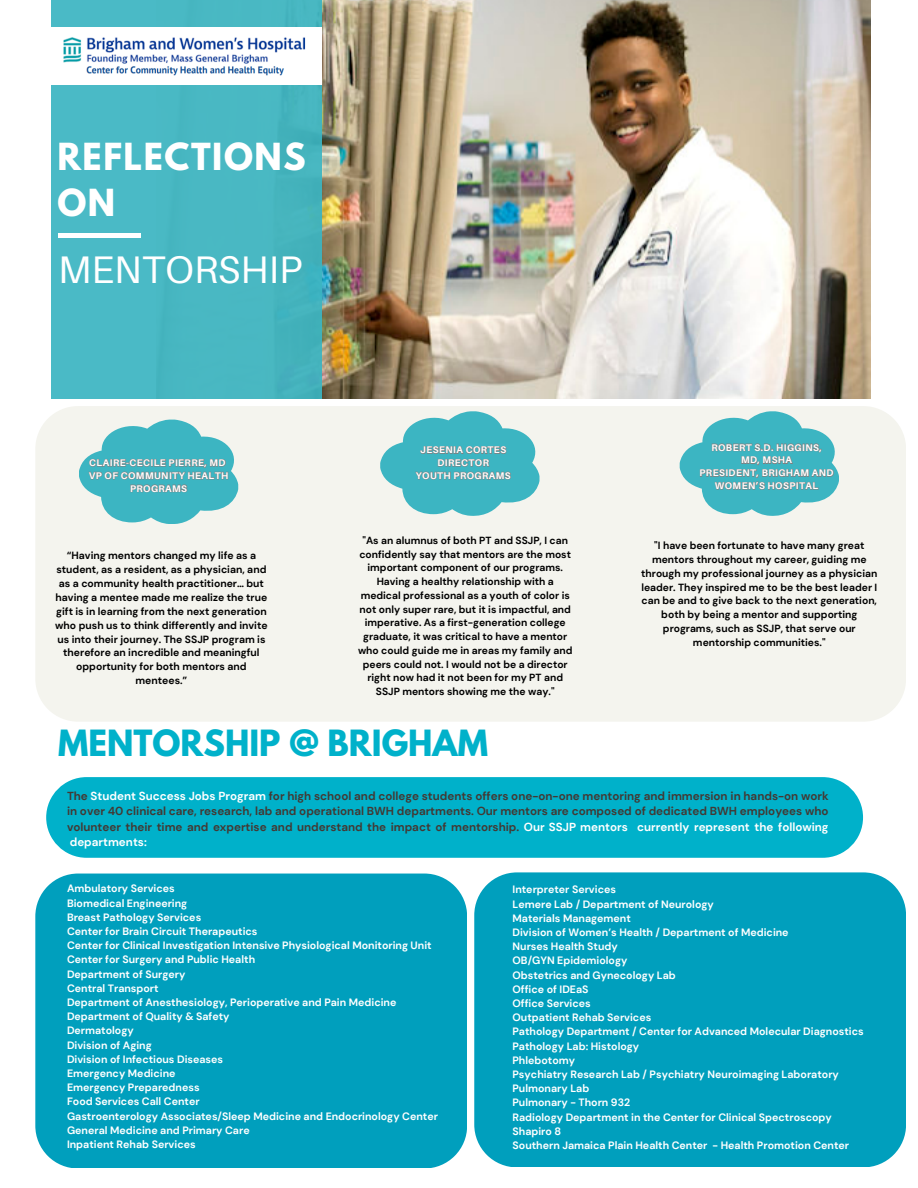
<style>
.page{position:relative;width:918px;height:1188px;background:#fff}
.page>*{position:absolute;margin:0;border:0;box-sizing:border-box;transform-origin:0 0}
.t1{font:38.4px "Aileron";letter-spacing:.005em;color:#fff}
.t2{font:700 33px "League Spartan";letter-spacing:.045em;color:#fff}
.t3{font:700 32.1px "League Spartan";color:#00b1ca}
.t4{font:700 11.7px/15.5px "DM Sans";color:#433833;text-align:justify}
.t5{font:700 10.65px "DM Sans";color:#fff}
.t6{font:700 10.35px/13.8px "DM Sans";color:#000;text-align:center}
.t7{font:700 9.6px/12.8px "Aileron";letter-spacing:.045em;color:#fff;text-align:center}
.s1{color:#fff}
</style>
<div class="page">
<img style="left:322px;top:0;width:548px;height:399px">
<div style="left:52px;top:0;width:270px;height:402px;background:#49b8c3"></div>
<img style="left:52px;top:27px;width:270px;height:57px">
<div style="left:0;top:400px;width:879px;height:39px;background:#fff"></div>
<div style="left:46px;top:777px;width:817px;height:81px;background:#00b1ca;border-radius:40px"></div>
<div style="left:474px;top:872px;width:432px;height:295px;background:#009fbd"></div>
<div style="left:35px;top:874px;width:432px;height:294px;background:#009fbd"></div>
<div style="left:58px;top:233px;width:83px;height:5px;background:#fff"></div>
<div style="left:35px;top:406px;width:871px;height:315px;background:#f4f4ee"></div>
<svg style="left:380px;top:411px;width:160px;height:105px;background:#71c2c9"></svg>
<svg style="left:79px;top:420px;width:159px;height:104px;background:#71bfc6"></svg>
<svg style="left:680px;top:411px;width:159px;height:105px;background:#74bfc5"></svg>
<p class="t2" style="left:57px;top:140px;width:250px">REFLECTIONS</p>
<p class="t2" style="left:57px;top:187px;width:59px">ON</p>
<p class="t1" style="left:58px;top:246px;width:245px">MENTORSHIP</p>
<p class="t7" style="left:89px;top:456px;width:138px">CLAIRE-CECILE PIERRE, MD</p>
<p class="t7" style="left:89px;top:469px;width:141px">VP OF COMMUNITY HEALTH<br>PROGRAMS</p>
<p class="t6" style="left:55px;top:549px;width:214px">“Having mentors changed my life as a student, as a resident, as a physician, and as a community health practitioner… but having a mentee made me realize the true gift is in learning from the next generation who push us to think differently and invite us into their journey. The SSJP program is therefore an incredible and meaningful opportunity for both mentors and mentees.”</p>
<p class="t7" style="left:420px;top:443px;width:87px">JESENIA CORTES</p>
<p class="t7" style="left:437px;top:456px;width:53px">DIRECTOR</p>
<p class="t7" style="left:416px;top:469px;width:96px">YOUTH PROGRAMS</p>
<p class="t6" style="left:358px;top:533px;width:216px">"As an alumnus of both PT and SSJP, I can confidently say that mentors are the most important component of our programs.<br>Having a healthy relationship with a medical professional as a youth of color is not only super rare, but it is impactful, and imperative. As a first-generation college graduate, it was critical to have a mentor who could guide me in areas my family and peers could not. I would not be a director right now had it not been for my PT and SSJP mentors showing me the way."</p>
<p class="t7" style="left:711px;top:441px;width:112px">ROBERT S.D. HIGGINS,</p>
<p class="t7" style="left:741px;top:454px;width:53px">MD, MSHA</p>
<p class="t7" style="left:700px;top:466px;width:136px">PRESIDENT, BRIGHAM AND<br>WOMEN’S HOSPITAL</p>
<p class="t6" style="left:641px;top:539px;width:238px">"I have been fortunate to have many great mentors throughout my career, guiding me through my professional journey as a physician leader. They inspired me to be the best leader I can be and to give back to the next generation, both by being a mentor and supporting programs, such as SSJP, that serve our mentorship communities."</p>
<p class="t3" style="left:58px;top:727px;width:431px">MENTORSHIP @ BRIGHAM</p>
<p class="t4" style="left:67px;top:788px;width:763px">The <span class="s1">Student Success Jobs Program</span> for high school and college students offers one-on-one mentoring and immersion in hands-on work in over 40 clinical care, research, lab and operational BWH departments. Our mentors are composed of dedicated BWH employees who volunteer their time and expertise and understand the impact of mentorship. <span class="s1">Our SSJP mentors currently represent the following departments:</span></p>
<p class="t5" style="left:67px;top:882px;width:109px">Ambulatory Services</p>
<p class="t5" style="left:67px;top:896px;width:122px">Biomedical Engineering</p>
<p class="t5" style="left:67px;top:910px;width:136px">Breast Pathology Services</p>
<p class="t5" style="left:67px;top:924px;width:192px">Center for Brain Circuit Therapeutics</p>
<p class="t5" style="left:67px;top:939px;width:366px">Center for Clinical Investigation Intensive Physiological Monitoring Unit</p>
<p class="t5" style="left:67px;top:953px;width:190px">Center for Surgery and Public Health</p>
<p class="t5" style="left:67px;top:967px;width:120px">Department of Surgery</p>
<p class="t5" style="left:67px;top:981px;width:93px">Central Transport</p>
<p class="t5" style="left:67px;top:995px;width:331px">Department of Anesthesiology, Perioperative and Pain Medicine</p>
<p class="t5" style="left:67px;top:1010px;width:164px">Department of Quality &amp; Safety</p>
<p class="t5" style="left:67px;top:1024px;width:68px">Dermatology</p>
<p class="t5" style="left:67px;top:1038px;width:86px">Division of Aging</p>
<p class="t5" style="left:67px;top:1052px;width:158px">Division of Infectious Diseases</p>
<p class="t5" style="left:67px;top:1066px;width:110px">Emergency Medicine</p>
<p class="t5" style="left:67px;top:1081px;width:134px">Emergency Preparedness</p>
<p class="t5" style="left:67px;top:1095px;width:134px">Food Services Call Center</p>
<p class="t5" style="left:67px;top:1109px;width:373px">Gastroenterology Associates/Sleep Medicine and Endocrinology Center</p>
<p class="t5" style="left:67px;top:1123px;width:184px">General Medicine and Primary Care</p>
<p class="t5" style="left:67px;top:1137px;width:130px">Inpatient Rehab Services</p>
<p class="t5" style="left:513px;top:883px;width:105px">Interpreter Services</p>
<p class="t5" style="left:513px;top:897px;width:203px">Lemere Lab / Department of Neurology</p>
<p class="t5" style="left:513px;top:911px;width:120px">Materials Management</p>
<p class="t5" style="left:513px;top:925px;width:278px">Division of Women’s Health / Department of Medicine</p>
<p class="t5" style="left:513px;top:940px;width:107px">Nurses Health Study</p>
<p class="t5" style="left:513px;top:954px;width:116px">OB/GYN Epidemiology</p>
<p class="t5" style="left:513px;top:968px;width:165px">Obstetrics and Gynecology Lab</p>
<p class="t5" style="left:513px;top:982px;width:78px">Office of IDEaS</p>
<p class="t5" style="left:513px;top:996px;width:80px">Office Services</p>
<p class="t5" style="left:513px;top:1011px;width:140px">Outpatient Rehab Services</p>
<p class="t5" style="left:513px;top:1025px;width:353px">Pathology Department / Center for Advanced Molecular Diagnostics</p>
<p class="t5" style="left:513px;top:1039px;width:128px">Pathology Lab: Histology</p>
<p class="t5" style="left:513px;top:1053px;width:64px">Phlebotomy</p>
<p class="t5" style="left:513px;top:1067px;width:328px">Psychiatry Research Lab / Psychiatry Neuroimaging Laboratory</p>
<p class="t5" style="left:513px;top:1082px;width:78px">Pulmonary Lab</p>
<p class="t5" style="left:513px;top:1096px;width:119px">Pulmonary - Thorn 932</p>
<p class="t5" style="left:513px;top:1110px;width:321px">Radiology Department in the Center for Clinical Spectroscopy</p>
<p class="t5" style="left:513px;top:1124px;width:50px">Shapiro 8</p>
<p class="t5" style="left:513px;top:1138px;width:338px">Southern Jamaica Plain Health Center - Health Promotion Center</p>
</div>
